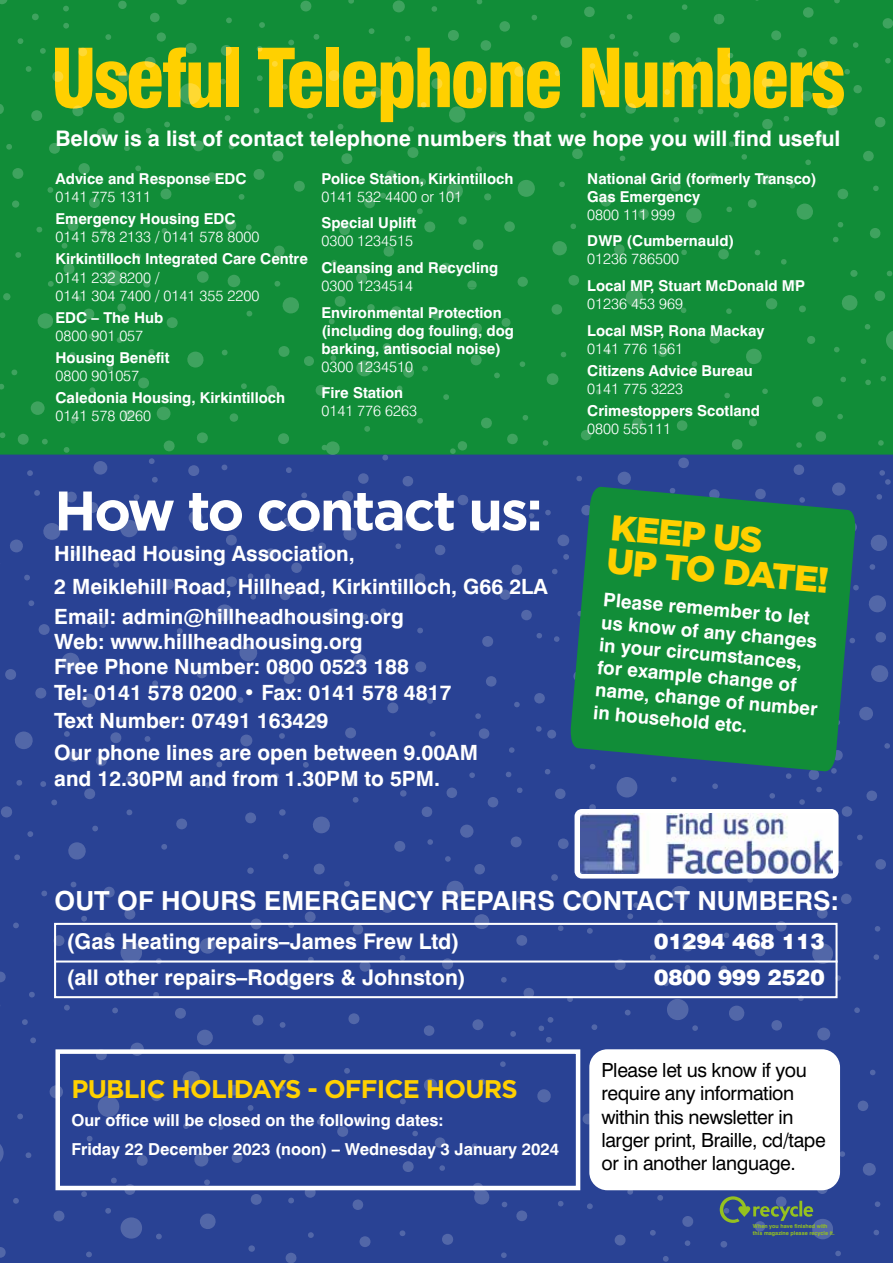
<style>
.page{position:relative;width:893px;height:1263px;background:#fff}
.page>*{position:absolute;margin:0;border:0;box-sizing:border-box;transform-origin:0 0}
.t1{font:900 condensed 79.05px "Swiss 721 BT";letter-spacing:-.04em;color:#ffd000}
.t2{font:700 55.5px "Gotham";letter-spacing:-.04em;color:#fff}
.t3{font:900 35.85px/34px "Gotham";color:#ffd000}
.t4{font:700 26.25px "Swiss 721 BT";color:#fff}
.t5{font:700 25.5px "Gotham";letter-spacing:-.03em;color:#ffd000}
.t6{font:700 21.6px "Swiss 721 BT";color:#fff}
.t7{font:900 21.6px "Swiss 721 BT";color:#fff}
.t8{font:700 21.45px "Swiss 721 BT";color:#fff}
.t9{font:700 21px/25.2px "Swiss 721 BT";color:#fff}
.t10{font:19.5px/23.4px "Swiss 721 BT";letter-spacing:-.02em;color:#000}
.t11{font:700 18.9px/22.6px "Swiss 721 BT";color:#fff}
.t12{font:700 16.5px/28.3px "Swiss 721 BT";color:#fff}
.t13{font:700 15px/18px "Swiss 721 BT";color:#fff}
.t14{font:300 15px/18px "Swiss 721 BT";color:#fff}
.t15{font:700 5.55px/6.6px "Swiss 721 BT";color:#95c11f}
</style>
<div class="page">
<div style="left:0;top:806px;width:893px;height:457px;background:#294294"></div>
<svg style="left:0;top:388px;width:893px;height:418px;background:#255282"></svg>
<div style="left:0;top:0;width:893px;height:388px;background:#118d38"></div>
<svg style="left:720px;top:1196px;width:93px;height:27px;background:#466377"></svg>
<div style="left:54px;top:923px;width:783px;height:75px;border:2px solid #fff"></div>
<hr style="left:55px;top:960px;width:782px;height:2px;background:#fff">
<svg style="left:569px;top:486px;width:288px;height:286px;background:#148146"></svg>
<div style="left:575px;top:809px;width:263px;height:69px;background:#fff;border-radius:7px"></div>
<img style="left:580px;top:813px;width:252px;height:61px">
<div style="left:589px;top:1049px;width:251px;height:141px;background:#fff;border-radius:18px"></div>
<div style="left:55px;top:1049px;width:525px;height:141px;border:4px solid #fff"></div>
<h1 class="t1" style="left:50px;top:31px;width:797px">Useful Telephone Numbers</h1>
<h3 class="t8" style="left:55px;top:125px;width:786px">Below is a list of contact telephone numbers that we hope you will find useful</h3>
<p class="t13" style="left:55px;top:170px;width:193px">Advice and Response EDC</p>
<p class="t14" style="left:55px;top:188px;width:97px">0141 775 1311</p>
<p class="t13" style="left:55px;top:210px;width:182px">Emergency Housing EDC</p>
<p class="t14" style="left:55px;top:228px;width:205px">0141 578 2133 / 0141 578 8000</p>
<p class="t13" style="left:55px;top:250px;width:254px">Kirkintilloch Integrated Care Centre</p>
<p class="t14" style="left:55px;top:268px;width:205px">0141 232 8200 /<br>0141 304 7400 / 0141 355 2200</p>
<p class="t13" style="left:55px;top:308px;width:109px">EDC – The Hub</p>
<p class="t14" style="left:55px;top:326px;width:89px">0800 901 057</p>
<p class="t13" style="left:55px;top:348px;width:115px">Housing Benefit</p>
<p class="t14" style="left:55px;top:366px;width:85px">0800 901057</p>
<p class="t13" style="left:55px;top:389px;width:231px">Caledonia Housing, Kirkintilloch</p>
<p class="t14" style="left:55px;top:407px;width:97px">0141 578 0260</p>
<p class="t13" style="left:321px;top:169px;width:194px">Police Station, Kirkintilloch</p>
<p class="t14" style="left:321px;top:187px;width:142px">0141 532 4400 or 101</p>
<p class="t13" style="left:321px;top:214px;width:96px">Special Uplift</p>
<p class="t14" style="left:321px;top:232px;width:93px">0300 1234515</p>
<p class="t13" style="left:321px;top:258px;width:178px">Cleansing and Recycling</p>
<p class="t14" style="left:321px;top:276px;width:93px">0300 1234514</p>
<p class="t13" style="left:321px;top:303px;width:194px">Environmental Protection (including dog fouling, dog barking, antisocial noise)</p>
<p class="t14" style="left:321px;top:357px;width:93px">0300 1234510</p>
<p class="t13" style="left:321px;top:383px;width:83px">Fire Station</p>
<p class="t14" style="left:321px;top:401px;width:97px">0141 776 6263</p>
<p class="t13" style="left:587px;top:169px;width:231px">National Grid (formerly Transco)<br>Gas Emergency</p>
<p class="t14" style="left:587px;top:205px;width:89px">0800 111 999</p>
<p class="t13" style="left:587px;top:232px;width:148px">DWP (Cumbernauld)</p>
<p class="t14" style="left:587px;top:250px;width:93px">01236 786500</p>
<p class="t13" style="left:587px;top:276px;width:219px">Local MP, Stuart McDonald MP</p>
<p class="t14" style="left:587px;top:294px;width:97px">01236 453 969</p>
<p class="t13" style="left:587px;top:321px;width:179px">Local MSP, Rona Mackay</p>
<p class="t14" style="left:587px;top:339px;width:97px">0141 776 1561</p>
<p class="t13" style="left:587px;top:361px;width:167px">Citizens Advice Bureau</p>
<p class="t14" style="left:587px;top:379px;width:97px">0141 775 3223</p>
<p class="t13" style="left:587px;top:401px;width:174px">Crimestoppers Scotland</p>
<p class="t14" style="left:587px;top:419px;width:85px">0800 555111</p>
<h2 class="t2" style="left:54px;top:479px;width:490px">How to contact us:</h2>
<h3 class="t9" style="left:54px;top:537px;width:495px;line-height:33px">Hillhead Housing Association,<br>2 Meiklehill Road, Hillhead, Kirkintilloch, G66 2LA</h3>
<h3 class="t9" style="left:54px;top:604px;width:399px">Email: admin@hillheadhousing.org Web: www.hillheadhousing.org<br>Free Phone Number: 0800 0523 188<br>Tel: 0141 578 0200 • Fax: 0141 578 4817</h3>
<h3 class="t9" style="left:54px;top:704px;width:425px;line-height:32.5px">Text Number: 07491 163429<br>Our phone lines are open between 9.00AM</h3>
<h3 class="t9" style="left:54px;top:766px;width:387px">and 12.30PM and from 1.30PM to 5PM.</h3>
<h3 class="t3" style="left:611px;top:509px;width:224px;rotate:5deg">KEEP US<br>UP TO DATE!</h3>
<p class="t11" style="left:604px;top:588px;width:224px;rotate:5deg">Please remember to let us know of any changes in your circumstances, for example change of name, change of number in household etc.</p>
<h3 class="t4" style="left:55px;top:885px;width:786px">OUT OF HOURS EMERGENCY REPAIRS CONTACT NUMBERS:</h3>
<h3 class="t6" style="left:67px;top:928px;width:394px">(Gas Heating repairs–James Frew Ltd)</h3>
<h3 class="t7" style="left:654px;top:928px;width:172px">01294 468 113</h3>
<h3 class="t6" style="left:67px;top:964px;width:401px">(all other repairs–Rodgers &amp; Johnston)</h3>
<h3 class="t7" style="left:654px;top:964px;width:172px">0800 999 2520</h3>
<h3 class="t5" style="left:71px;top:1074px;width:448px">PUBLIC HOLIDAYS - OFFICE HOURS</h3>
<p class="t12" style="left:71px;top:1106px;width:489px">Our office will be closed on the following dates:<br>Friday 22 December 2023 (noon) – Wednesday 3 January 2024</p>
<h3 class="t10" style="left:601px;top:1058px;width:226px">Please let us know if you require any information within this newsletter in larger print, Braille, cd/tape or in another language.</h3>
<p class="t15" style="left:753px;top:1223px;width:83px">When you have finished with this magazine please recycle it.</p>
</div>
